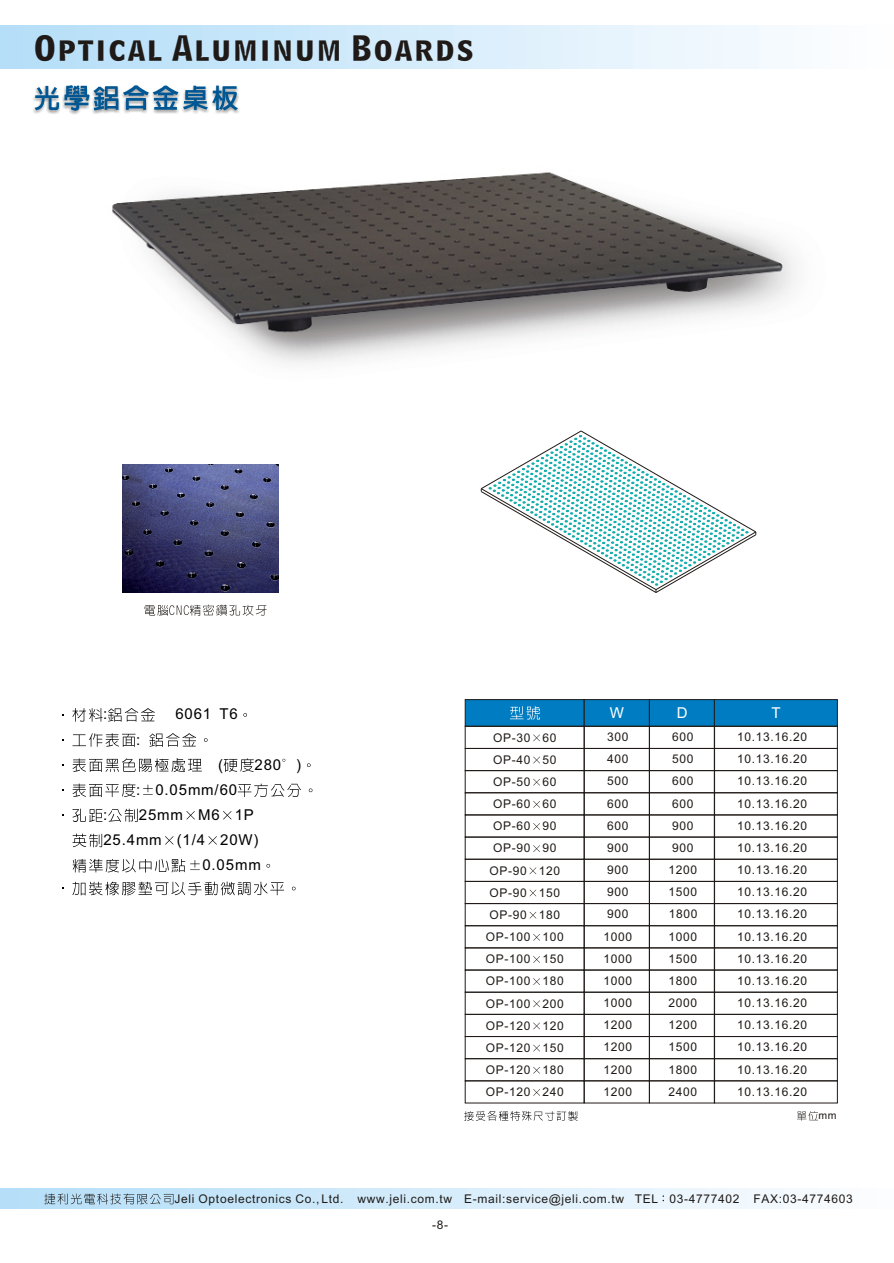
<style>
.page{position:relative;width:894px;height:1263px;background:#fff}
.page>*{position:absolute;margin:0;border:0;box-sizing:border-box;transform-origin:0 0}
.t1{font:30px "Bell Cent Bd List BT";letter-spacing:.065em;color:#1f1a17}
.t2{font:15px "Arial";letter-spacing:.055em;color:#000}
.t3{font:15px "Arial";color:#fff}
.t4{font:12px/22.2px "Arial";letter-spacing:.055em;color:#1f1a17;text-align:justify}
.t5{font:10.5px "Arial";color:#1f1a17}
</style>
<div class="page">
<img style="left:112px;top:172px;width:686px;height:192px">
<img style="left:33px;top:85px;width:206px;height:30px">
<svg style="left:34px;top:86px;width:25px;height:24px"></svg>
<svg style="left:65px;top:85px;width:173px;height:26px"></svg>
<svg style="left:72px;top:708px;width:30px;height:14px"></svg>
<svg style="left:108px;top:708px;width:47px;height:14px"></svg>
<svg style="left:243px;top:713px;width:4px;height:4px"></svg>
<svg style="left:73px;top:733px;width:62px;height:14px"></svg>
<svg style="left:149px;top:733px;width:47px;height:14px"></svg>
<svg style="left:204px;top:738px;width:4px;height:4px"></svg>
<svg style="left:73px;top:758px;width:129px;height:14px"></svg>
<svg style="left:224px;top:758px;width:30px;height:14px"></svg>
<svg style="left:307px;top:763px;width:4px;height:4px"></svg>
<svg style="left:73px;top:784px;width:62px;height:13px"></svg>
<svg style="left:143px;top:785px;width:10px;height:10px"></svg>
<svg style="left:238px;top:784px;width:63px;height:13px"></svg>
<svg style="left:73px;top:809px;width:29px;height:13px"></svg>
<svg style="left:108px;top:809px;width:30px;height:13px"></svg>
<svg style="left:186px;top:811px;width:9px;height:9px"></svg>
<svg style="left:223px;top:811px;width:9px;height:9px"></svg>
<svg style="left:73px;top:834px;width:29px;height:13px"></svg>
<svg style="left:165px;top:836px;width:9px;height:9px"></svg>
<svg style="left:208px;top:836px;width:9px;height:9px"></svg>
<svg style="left:73px;top:859px;width:127px;height:14px"></svg>
<svg style="left:266px;top:864px;width:4px;height:4px"></svg>
<svg style="left:72px;top:882px;width:212px;height:13px"></svg>
<div style="left:465px;top:699px;width:119px;height:28px;background:#007dc2;border:1px solid #1f1a17"></div>
<div style="left:465px;top:726px;width:119px;height:23px;border:1px solid #1f1a17"></div>
<div style="left:465px;top:748px;width:119px;height:23px;border:1px solid #1f1a17"></div>
<div style="left:465px;top:770px;width:119px;height:23px;border:1px solid #1f1a17"></div>
<div style="left:465px;top:793px;width:119px;height:22px;border:1px solid #1f1a17"></div>
<div style="left:465px;top:837px;width:119px;height:23px;border:1px solid #1f1a17"></div>
<div style="left:465px;top:859px;width:119px;height:23px;border:1px solid #1f1a17"></div>
<div style="left:465px;top:881px;width:119px;height:23px;border:1px solid #1f1a17"></div>
<div style="left:465px;top:903px;width:119px;height:23px;border:1px solid #1f1a17"></div>
<div style="left:465px;top:925px;width:119px;height:23px;border:1px solid #1f1a17"></div>
<div style="left:465px;top:970px;width:119px;height:22px;border:1px solid #1f1a17"></div>
<div style="left:465px;top:992px;width:119px;height:23px;border:1px solid #1f1a17"></div>
<div style="left:465px;top:1014px;width:119px;height:23px;border:1px solid #1f1a17"></div>
<div style="left:584px;top:699px;width:66px;height:28px;background:#007dc2;border:1px solid #1f1a17"></div>
<div style="left:584px;top:726px;width:66px;height:23px;border:1px solid #1f1a17"></div>
<div style="left:584px;top:748px;width:66px;height:23px;border:1px solid #1f1a17"></div>
<div style="left:584px;top:770px;width:66px;height:23px;border:1px solid #1f1a17"></div>
<div style="left:584px;top:793px;width:66px;height:22px;border:1px solid #1f1a17"></div>
<div style="left:584px;top:837px;width:66px;height:23px;border:1px solid #1f1a17"></div>
<div style="left:584px;top:859px;width:66px;height:23px;border:1px solid #1f1a17"></div>
<div style="left:584px;top:881px;width:66px;height:23px;border:1px solid #1f1a17"></div>
<div style="left:584px;top:903px;width:66px;height:23px;border:1px solid #1f1a17"></div>
<div style="left:584px;top:925px;width:66px;height:23px;border:1px solid #1f1a17"></div>
<div style="left:584px;top:970px;width:66px;height:22px;border:1px solid #1f1a17"></div>
<div style="left:584px;top:992px;width:66px;height:23px;border:1px solid #1f1a17"></div>
<div style="left:584px;top:1014px;width:66px;height:23px;border:1px solid #1f1a17"></div>
<div style="left:649px;top:699px;width:66px;height:28px;background:#007dc2;border:1px solid #1f1a17"></div>
<div style="left:649px;top:726px;width:66px;height:23px;border:1px solid #1f1a17"></div>
<div style="left:649px;top:748px;width:66px;height:23px;border:1px solid #1f1a17"></div>
<div style="left:649px;top:770px;width:66px;height:23px;border:1px solid #1f1a17"></div>
<div style="left:649px;top:793px;width:66px;height:22px;border:1px solid #1f1a17"></div>
<div style="left:649px;top:837px;width:66px;height:23px;border:1px solid #1f1a17"></div>
<div style="left:649px;top:859px;width:66px;height:23px;border:1px solid #1f1a17"></div>
<div style="left:649px;top:881px;width:66px;height:23px;border:1px solid #1f1a17"></div>
<div style="left:649px;top:903px;width:66px;height:23px;border:1px solid #1f1a17"></div>
<div style="left:649px;top:925px;width:66px;height:23px;border:1px solid #1f1a17"></div>
<div style="left:649px;top:970px;width:66px;height:22px;border:1px solid #1f1a17"></div>
<div style="left:649px;top:992px;width:66px;height:23px;border:1px solid #1f1a17"></div>
<div style="left:649px;top:1014px;width:66px;height:23px;border:1px solid #1f1a17"></div>
<div style="left:714px;top:699px;width:124px;height:28px;background:#007dc2;border:1px solid #1f1a17"></div>
<div style="left:714px;top:726px;width:124px;height:23px;border:1px solid #1f1a17"></div>
<div style="left:714px;top:748px;width:124px;height:23px;border:1px solid #1f1a17"></div>
<div style="left:714px;top:770px;width:124px;height:23px;border:1px solid #1f1a17"></div>
<div style="left:714px;top:793px;width:124px;height:22px;border:1px solid #1f1a17"></div>
<div style="left:714px;top:837px;width:124px;height:23px;border:1px solid #1f1a17"></div>
<div style="left:714px;top:859px;width:124px;height:23px;border:1px solid #1f1a17"></div>
<div style="left:714px;top:881px;width:124px;height:23px;border:1px solid #1f1a17"></div>
<div style="left:714px;top:903px;width:124px;height:23px;border:1px solid #1f1a17"></div>
<div style="left:714px;top:925px;width:124px;height:23px;border:1px solid #1f1a17"></div>
<div style="left:714px;top:970px;width:124px;height:22px;border:1px solid #1f1a17"></div>
<div style="left:714px;top:992px;width:124px;height:23px;border:1px solid #1f1a17"></div>
<div style="left:714px;top:1014px;width:124px;height:23px;border:1px solid #1f1a17"></div>
<svg style="left:510px;top:706px;width:30px;height:14px"></svg>
<svg style="left:533px;top:734px;width:7px;height:7px"></svg>
<div style="left:465px;top:1036px;width:119px;height:23px;border:1px solid #1f1a17"></div>
<div style="left:584px;top:1036px;width:66px;height:23px;border:1px solid #1f1a17"></div>
<div style="left:649px;top:1036px;width:66px;height:23px;border:1px solid #1f1a17"></div>
<div style="left:714px;top:1036px;width:124px;height:23px;border:1px solid #1f1a17"></div>
<div style="left:465px;top:1058px;width:119px;height:23px;border:1px solid #1f1a17"></div>
<div style="left:584px;top:1058px;width:66px;height:23px;border:1px solid #1f1a17"></div>
<div style="left:649px;top:1058px;width:66px;height:23px;border:1px solid #1f1a17"></div>
<div style="left:714px;top:1058px;width:124px;height:23px;border:1px solid #1f1a17"></div>
<svg style="left:533px;top:757px;width:7px;height:7px"></svg>
<svg style="left:533px;top:779px;width:7px;height:7px"></svg>
<svg style="left:533px;top:801px;width:7px;height:7px"></svg>
<svg style="left:533px;top:823px;width:7px;height:7px"></svg>
<svg style="left:533px;top:845px;width:7px;height:7px"></svg>
<svg style="left:530px;top:867px;width:6px;height:7px"></svg>
<svg style="left:530px;top:890px;width:6px;height:6px"></svg>
<svg style="left:530px;top:912px;width:6px;height:7px"></svg>
<svg style="left:533px;top:934px;width:7px;height:7px"></svg>
<svg style="left:533px;top:956px;width:7px;height:7px"></svg>
<svg style="left:533px;top:978px;width:7px;height:7px"></svg>
<svg style="left:533px;top:1000px;width:7px;height:7px"></svg>
<svg style="left:533px;top:1022px;width:7px;height:7px"></svg>
<svg style="left:533px;top:1045px;width:7px;height:7px"></svg>
<svg style="left:533px;top:1067px;width:7px;height:7px"></svg>
<svg style="left:533px;top:1089px;width:7px;height:7px"></svg>
<svg style="left:481px;top:431px;width:276px;height:162px"></svg>
<svg style="left:145px;top:605px;width:122px;height:11px"></svg>
<svg style="left:44px;top:1194px;width:129px;height:11px"></svg>
<svg style="left:797px;top:1111px;width:21px;height:10px"></svg>
<svg style="left:464px;top:1111px;width:114px;height:10px"></svg>
<img style="left:122px;top:464px;width:156px;height:129px">
<h1 class="t1" style="left:34px;top:34px;width:442px">Optical Aluminum Boards</h1>
<p class="t2" style="left:103px;top:709px;width:6px">:</p>
<p class="t2" style="left:175px;top:709px;width:64px">6061 T6</p>
<p class="t2" style="left:136px;top:734px;width:6px">:</p>
<p class="t2" style="left:218px;top:759px;width:6px">(</p>
<p class="t2" style="left:255px;top:759px;width:48px">280 )</p>
<p class="t2" style="left:136px;top:784px;width:102px">: 0.05mm/60</p>
<p class="t2" style="left:103px;top:809px;width:6px">:</p>
<p class="t2" style="left:139px;top:809px;width:117px">25mm M6 1P</p>
<p class="t2" style="left:103px;top:834px;width:157px">25.4mm (1/4 20W)</p>
<p class="t2" style="left:202px;top:859px;width:60px">0.05mm</p>
<p class="t3" style="left:610px;top:707px;width:16px">W</p>
<p class="t3" style="left:677px;top:707px;width:12px">D</p>
<p class="t3" style="left:771px;top:707px;width:11px">T</p>
<p class="t4" style="left:493px;top:727px;width:65px">OP-30 60</p>
<p class="t4" style="left:603px;top:727px;width:30px;text-align:left">300<br>400<br>500<br>600<br>600<br>900<br>900<br>900<br>900<br>1000<br>1000<br>1000<br>1000<br>1200</p>
<p class="t4" style="left:669px;top:727px;width:30px;text-align:left">600<br>500<br>600<br>600<br>900<br>900<br>1200<br>1500<br>1800<br>1000<br>1500<br>1800<br>2000<br>1200</p>
<p class="t4" style="left:603px;top:1037px;width:30px">1200<br>1200<br>1200</p>
<p class="t4" style="left:669px;top:1037px;width:30px">1500<br>1800<br>2400</p>
<p class="t4" style="left:486px;top:750px;width:80px;text-align:center">OP-40 50<br>OP-50 60<br>OP-60 60<br>OP-60 90<br>OP-90 90<br>OP-90 120<br>OP-90 150<br>OP-90 180<br>OP-100 100<br>OP-100 150<br>OP-100 180<br>OP-100 200<br>OP-120 120<br>OP-120 150<br>OP-120 180<br>OP-120 240</p>
<p class="t4" style="left:737px;top:727px;width:72px">10.13.16.20<br>10.13.16.20<br>10.13.16.20<br>10.13.16.20<br>10.13.16.20<br>10.13.16.20<br>10.13.16.20<br>10.13.16.20<br>10.13.16.20<br>10.13.16.20<br>10.13.16.20<br>10.13.16.20<br>10.13.16.20<br>10.13.16.20<br>10.13.16.20<br>10.13.16.20<br>10.13.16.20</p>
<p class="t5" style="left:819px;top:1112px;width:20px">mm</p>
<p class="t4" style="left:175px;top:1188px;width:680px">Jeli Optoelectronics Co., Ltd. www.jeli.com.tw E-mail:service@jeli.com.tw TEL 03-4777402 FAX:03-4774603</p>
<p class="t4" style="left:432px;top:1214px;width:18px">-8-</p>
</div>
